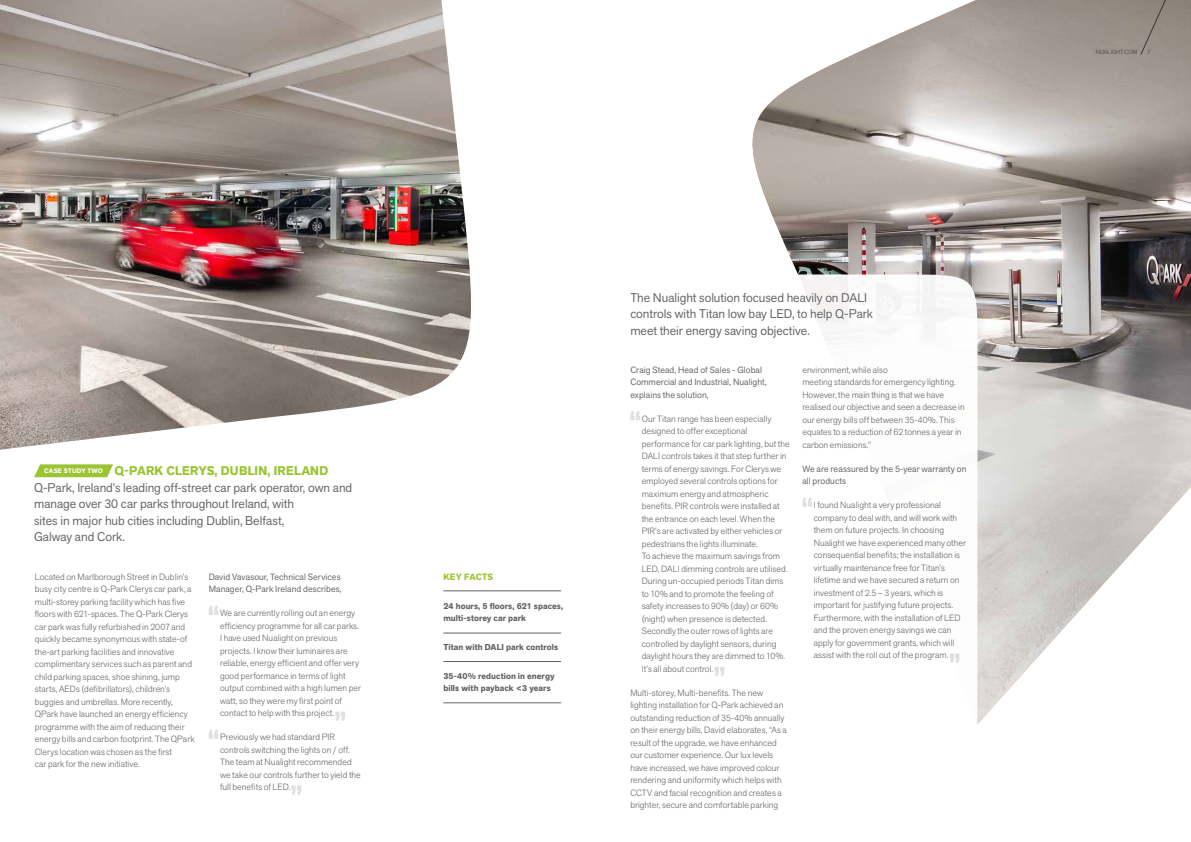
<style>
.page{position:relative;width:1191px;height:842px;background:#fff}
.page>*{position:absolute;margin:0;border:0;box-sizing:border-box;transform-origin:0 0}
.t1{font:12.5px/16.5px "Akzid Grtsk Next";letter-spacing:-.005em;color:#646363}
.t2{font:700 12.5px "Akzid Grtsk Next";letter-spacing:.01em;color:#9ac431}
.t3{font:300 9px/12.5px "Akzid Grtsk Next";letter-spacing:.005em;color:#646363}
.t4{font:9px/12.5px "Akzid Grtsk Next";letter-spacing:.005em;color:#646363}
.t5{font:700 9px "Akzid Grtsk Next";letter-spacing:.02em;color:#9ac431}
.t6{font:700 8.5px/12px "Akzid Grtsk Next";letter-spacing:.01em;color:#646363}
.t7{font:700 6.5px "Akzid Grtsk Next";letter-spacing:.03em;color:#fff}
.t8{font:300 6px "Akzid Grtsk Next";color:#646363}
.t9{font:300 6px "Helvetica Neue LT Std";color:#646363}
</style>
<div class="page">
<img style="left:0;top:0;width:471px;height:450px">
<svg style="left:209px;top:605px;width:9px;height:10px"></svg>
<svg style="left:209px;top:729px;width:9px;height:10px"></svg>
<svg style="left:335px;top:711px;width:10px;height:10px"></svg>
<svg style="left:291px;top:785px;width:10px;height:10px"></svg>
<img style="left:752px;top:0;width:439px;height:724px">
<svg style="left:752px;top:274px;width:225px;height:450px"></svg>
<svg style="left:630px;top:411px;width:10px;height:9px"></svg>
<svg style="left:802px;top:497px;width:10px;height:10px"></svg>
<svg style="left:714px;top:667px;width:10px;height:9px"></svg>
<svg style="left:949px;top:653px;width:10px;height:10px"></svg>
<hr style="left:443px;top:591px;width:118px;height:1px;background:#646363">
<hr style="left:443px;top:702px;width:118px;height:1px;background:#646363">
<hr style="left:443px;top:633px;width:118px;height:1px;background:#646363">
<hr style="left:443px;top:661px;width:118px;height:1px;background:#646363">
<svg style="left:34px;top:464px;width:79px;height:13px"></svg>
<h1 class="t2" style="left:114px;top:463px;width:215px">Q-PARK CLERYS, DUBLIN, IRELAND</h1>
<h1 class="t1" style="left:34px;top:479px;width:320px">Q-Park, Ireland’s leading off-street car park operator, own and manage over 30 car parks throughout Ireland, with<br>sites in major hub cities including Dublin, Belfast,<br>Galway and Cork.</h1>
<p class="t7" style="left:44px;top:466px;width:60px">CASE STUDY TWO</p>
<p class="t3" style="left:35px;top:570px;width:161px">Located on Marlborough Street in Dublin’s busy city centre is Q-Park Clerys car park, a multi-storey parking facility which has five floors with 621-spaces. The Q-Park Clerys car park was fully refurbished in 2007 and quickly became synonymous with state-of the-art parking facilities and innovative complimentary services such as parent and child parking spaces, shoe shining, jump starts, AEDs (defibrillators), children’s buggies and umbrellas. More recently, QPark have launched an energy efficiency programme with the aim of reducing their energy bills and carbon footprint. The QPark Clerys location was chosen as the first<br>car park for the new initiative.</p>
<p class="t4" style="left:209px;top:570px;width:135px">David Vavasour, Technical Services<br>Manager, Q-Park Ireland describes,</p>
<p class="t3" style="left:220px;top:607px;width:143px">We are currently rolling out an energy efficiency programme for all car parks.<br>I have used Nualight on previous projects. I know their luminaires are reliable, energy efficient and offer very good performance in terms of light output combined with a high lumen per watt, so they were my first point of contact to help with this project.</p>
<p class="t3" style="left:220px;top:731px;width:142px">Previously we had standard PIR controls switching the lights on / off.<br>The team at Nualight recommended we take our controls further to yield the full benefits of LED.</p>
<p class="t5" style="left:443px;top:571px;width:51px">KEY FACTS</p>
<p class="t6" style="left:443px;top:600px;width:121px">24 hours, 5 floors, 621 spaces, multi-storey car park</p>
<p class="t6" style="left:443px;top:641px;width:116px">Titan with DALI park controls</p>
<p class="t6" style="left:443px;top:670px;width:113px">35-40% reduction in energy bills with payback &lt;3 years</p>
<h1 class="t1" style="left:630px;top:289px;width:244px">The Nualight solution focused heavily on DALI controls with Titan low bay LED, to help Q-Park meet their energy saving objective.</h1>
<p class="t4" style="left:630px;top:363px;width:138px">Craig Stead, Head of Sales - Global<br>Commercial and Industrial, Nualight, explains the solution,</p>
<p class="t3" style="left:641px;top:412px;width:150px">Our Titan range has been especially designed to offer exceptional performance for car park lighting, but the DALI controls takes it that step further in terms of energy savings. For Clerys we employed several controls options for maximum energy and atmospheric benefits. PIR controls were installed at the entrance on each level. When the PIR’s are activated by either vehicles or pedestrians the lights illuminate.<br>To achieve the maximum savings from LED, DALI dimming controls are utilised.<br>During un-occupied periods Titan dims to 10% and to promote the feeling of safety increases to 90% (day) or 60% (night) when presence is detected.<br>Secondly the outer rows of lights are controlled by daylight sensors, during daylight hours they are dimmed to 10%.<br>It’s all about control.</p>
<p class="t3" style="left:630px;top:686px;width:158px">Multi-storey, Multi-benefits. The new lighting installation for Q-Park achieved an outstanding reduction of 35-40% annually on their energy bills, David elaborates, “As a result of the upgrade, we have enhanced our customer experience. Our lux levels have increased, we have improved colour rendering and uniformity which helps with CCTV and facial recognition and creates a brighter, secure and comfortable parking</p>
<p class="t3" style="left:802px;top:363px;width:164px">environment, while also<br>meeting standards for emergency lighting.<br>However, the main thing is that we have realised our objective and seen a decrease in our energy bills off between 35-40%. This equates to a reduction of 62 tonnes a year in carbon emissions.”</p>
<p class="t4" style="left:802px;top:462px;width:166px">We are reassured by the 5-year warranty on all products</p>
<p class="t3" style="left:813px;top:499px;width:154px">I found Nualight a very professional company to deal with, and will work with them on future projects. In choosing Nualight we have experienced many other consequential benefits; the installation is virtually maintenance free for Titan’s lifetime and we have secured a return on investment of 2.5 – 3 years, which is important for justifying future projects.<br>Furthermore, with the installation of LED and the proven energy savings we can apply for government grants, which will assist with the roll out of the program.</p>
<p class="t8" style="left:1095px;top:48px;width:43px">NUALIGHT.COM</p>
<p class="t9" style="left:1147px;top:48px;width:5px">7</p>
</div>
